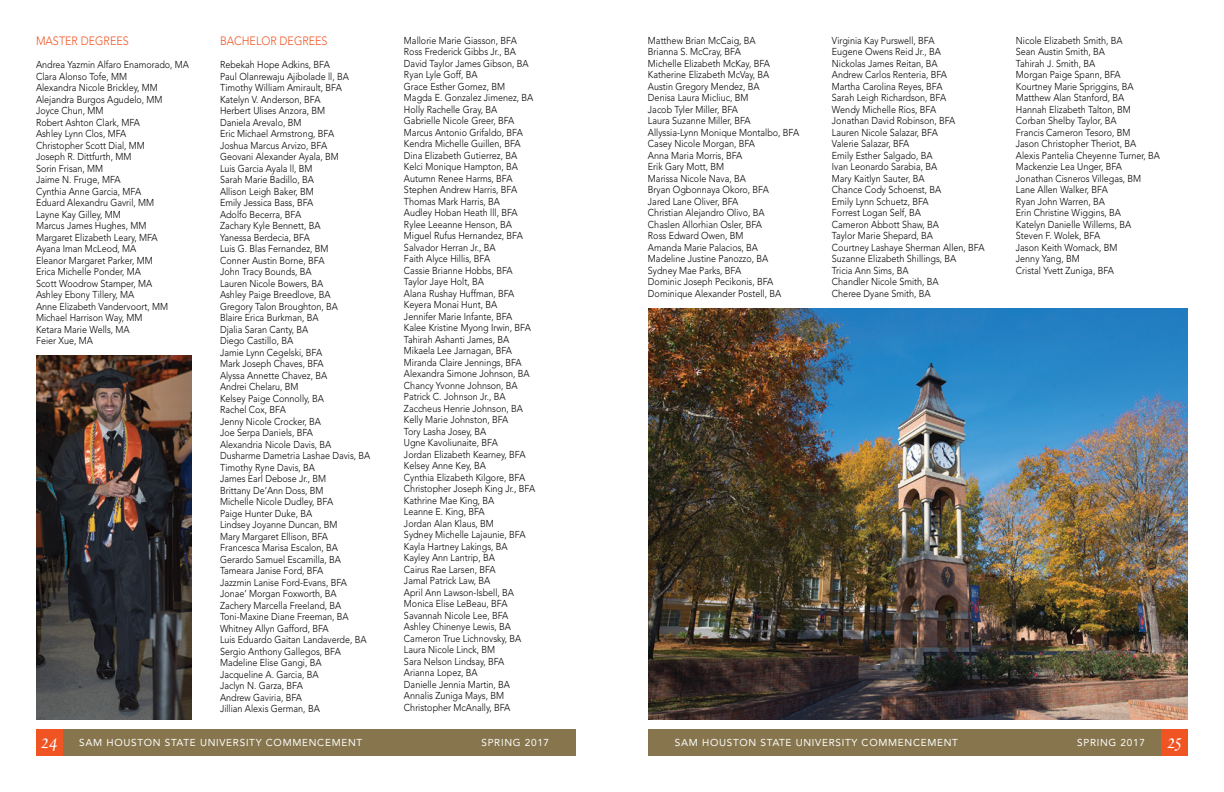
<style>
.page{position:relative;width:1224px;height:792px;background:#fff}
.page>*{position:absolute;margin:0;border:0;box-sizing:border-box;transform-origin:0 0}
.t1{font:24px "Poetica Chancery IV";color:#fff}
.t2{font:300 12px "Avenir";color:#f05423;scale:.9 1}
.t3{font:300 10px/11.5px "Avenir";color:#000;scale:.9 1}
.t4{font:10px "Avenir";letter-spacing:.07em;color:#fff}
</style>
<div class="page">
<div style="left:36px;top:729px;width:540px;height:27px;background:#86754d"></div>
<div style="left:36px;top:729px;width:27px;height:27px;background:#f05423"></div>
<div style="left:648px;top:729px;width:540px;height:27px;background:#86754d"></div>
<div style="left:1161px;top:729px;width:27px;height:27px;background:#f05423"></div>
<img style="left:648px;top:308px;width:540px;height:412px">
<img style="left:36px;top:356px;width:156px;height:364px">
<p class="t2" style="left:36px;top:34px;width:105px">MASTER DEGREES</p>
<p class="t3" style="left:36px;top:59px;width:172px">Andrea Yazmin Alfaro Enamorado, MA<br>Clara Alonso Tofe, MM<br>Alexandra Nicole Brickley, MM<br>Alejandra Burgos Agudelo, MM<br>Joyce Chun, MM<br>Robert Ashton Clark, MFA<br>Ashley Lynn Clos, MFA<br>Christopher Scott Dial, MM<br>Joseph R. Dittfurth, MM<br>Sorin Frisan, MM<br>Jaime N. Fruge, MFA<br>Cynthia Anne Garcia, MFA<br>Eduard Alexandru Gavril, MM<br>Layne Kay Gilley, MM<br>Marcus James Hughes, MM<br>Margaret Elizabeth Leary, MFA<br>Ayana Iman McLeod, MA<br>Eleanor Margaret Parker, MM<br>Erica Michelle Ponder, MA<br>Scott Woodrow Stamper, MA<br>Ashley Ebony Tillery, MA<br>Anne Elizabeth Vandervoort, MM<br>Michael Harrison Way, MM<br>Ketara Marie Wells, MA<br>Feier Xue, MA</p>
<p class="t2" style="left:220px;top:34px;width:121px">BACHELOR DEGREES</p>
<p class="t3" style="left:220px;top:59px;width:169px">Rebekah Hope Adkins, BFA<br>Paul Olanrewaju Ajibolade ll, BA<br>Timothy William Amirault, BFA<br>Katelyn V. Anderson, BFA<br>Herbert Ulises Anzora, BM<br>Daniela Arevalo, BM<br>Eric Michael Armstrong, BFA<br>Joshua Marcus Arvizo, BFA<br>Geovani Alexander Ayala, BM<br>Luis Garcia Ayala ll, BM<br>Sarah Marie Badillo, BA<br>Allison Leigh Baker, BM<br>Emily Jessica Bass, BFA<br>Adolfo Becerra, BFA<br>Zachary Kyle Bennett, BA<br>Yanessa Berdecia, BFA<br>Luis G. Blas Fernandez, BM<br>Conner Austin Borne, BFA<br>John Tracy Bounds, BA<br>Lauren Nicole Bowers, BA<br>Ashley Paige Breedlove, BA<br>Gregory Talon Broughton, BA<br>Blaire Erica Burkman, BA<br>Djalia Saran Canty, BA<br>Diego Castillo, BA<br>Jamie Lynn Cegelski, BFA<br>Mark Joseph Chaves, BFA<br>Alyssa Annette Chavez, BA<br>Andrei Chelaru, BM<br>Kelsey Paige Connolly, BA<br>Rachel Cox, BFA<br>Jenny Nicole Crocker, BA<br>Joe Serpa Daniels, BFA<br>Alexandria Nicole Davis, BA<br>Dusharme Dametria Lashae Davis, BA<br>Timothy Ryne Davis, BA<br>James Earl Debose Jr., BM<br>Brittany De’Ann Doss, BM<br>Michelle Nicole Dudley, BFA<br>Paige Hunter Duke, BA<br>Lindsey Joyanne Duncan, BM<br>Mary Margaret Ellison, BFA<br>Francesca Marisa Escalon, BA<br>Gerardo Samuel Escamilla, BA<br>Tameara Janise Ford, BFA<br>Jazzmin Lanise Ford-Evans, BFA<br>Jonae’ Morgan Foxworth, BA<br>Zachery Marcella Freeland, BA<br>Toni-Maxine Diane Freeman, BA<br>Whitney Allyn Gafford, BFA<br>Luis Eduardo Gaitan Landaverde, BA<br>Sergio Anthony Gallegos, BFA<br>Madeline Elise Gangi, BA<br>Jacqueline A. Garcia, BA<br>Jaclyn N. Garza, BFA<br>Andrew Gaviria, BFA<br>Jillian Alexis German, BA</p>
<p class="t3" style="left:404px;top:34px;width:147px">Mallorie Marie Giasson, BFA<br>Ross Frederick Gibbs Jr., BA<br>David Taylor James Gibson, BA<br>Ryan Lyle Goff, BA<br>Grace Esther Gomez, BM<br>Magda E. Gonzalez Jimenez, BA<br>Holly Rachelle Gray, BA<br>Gabrielle Nicole Greer, BFA<br>Marcus Antonio Grifaldo, BFA<br>Kendra Michelle Guillen, BFA<br>Dina Elizabeth Gutierrez, BA<br>Kelci Monique Hampton, BA<br>Autumn Renee Harms, BFA<br>Stephen Andrew Harris, BFA<br>Thomas Mark Harris, BA<br>Audley Hoban Heath lll, BFA<br>Rylee Leeanne Henson, BA<br>Miguel Rufus Hernandez, BFA<br>Salvador Herran Jr., BA<br>Faith Alyce Hillis, BFA<br>Cassie Brianne Hobbs, BFA<br>Taylor Jaye Holt, BA<br>Alana Rushay Huffman, BFA<br>Keyera Monai Hunt, BA<br>Jennifer Marie Infante, BFA<br>Kalee Kristine Myong Irwin, BFA<br>Tahirah Ashanti James, BA<br>Mikaela Lee Jarnagan, BFA<br>Miranda Claire Jennings, BFA<br>Alexandra Simone Johnson, BA<br>Chancy Yvonne Johnson, BA<br>Patrick C. Johnson Jr., BA<br>Zaccheus Henrie Johnson, BA<br>Kelly Marie Johnston, BFA<br>Tory Lasha Josey, BA<br>Ugne Kavoliunaite, BFA<br>Jordan Elizabeth Kearney, BFA<br>Kelsey Anne Key, BA<br>Cynthia Elizabeth Kilgore, BFA<br>Christopher Joseph King Jr., BFA<br>Kathrine Mae King, BA<br>Leanne E. King, BFA<br>Jordan Alan Klaus, BM<br>Sydney Michelle Lajaunie, BFA<br>Kayla Hartney Lakings, BA<br>Kayley Ann Lantrip, BA<br>Cairus Rae Larsen, BFA<br>Jamal Patrick Law, BA<br>April Ann Lawson-Isbell, BA<br>Monica Elise LeBeau, BFA<br>Savannah Nicole Lee, BFA<br>Ashley Chinenye Lewis, BA<br>Cameron True Lichnovsky, BA<br>Laura Nicole Linck, BM<br>Sara Nelson Lindsay, BFA<br>Arianna Lopez, BA<br>Danielle Jennia Martin, BA<br>Annalis Zuniga Mays, BM<br>Christopher McAnally, BFA</p>
<p class="t3" style="left:648px;top:34px;width:170px">Matthew Brian McCaig, BA<br>Brianna S. McCray, BFA<br>Michelle Elizabeth McKay, BFA<br>Katherine Elizabeth McVay, BA<br>Austin Gregory Mendez, BA<br>Denisa Laura Micliuc, BM<br>Jacob Tyler Miller, BFA<br>Laura Suzanne Miller, BFA<br>Allyssia-Lynn Monique Montalbo, BFA<br>Casey Nicole Morgan, BFA<br>Anna Maria Morris, BFA<br>Erik Gary Mott, BM<br>Marissa Nicole Nava, BA<br>Bryan Ogbonnaya Okoro, BFA<br>Jared Lane Oliver, BFA<br>Christian Alejandro Olivo, BA<br>Chaslen Allorhian Osler, BFA<br>Ross Edward Owen, BM<br>Amanda Marie Palacios, BA<br>Madeline Justine Panozzo, BA<br>Sydney Mae Parks, BFA<br>Dominic Joseph Pecikonis, BFA<br>Dominique Alexander Postell, BA</p>
<p class="t3" style="left:832px;top:34px;width:171px">Virginia Kay Purswell, BFA<br>Eugene Owens Reid Jr., BA<br>Nickolas James Reitan, BA<br>Andrew Carlos Renteria, BFA<br>Martha Carolina Reyes, BFA<br>Sarah Leigh Richardson, BFA<br>Wendy Michelle Rios, BFA<br>Jonathan David Robinson, BFA<br>Lauren Nicole Salazar, BFA<br>Valerie Salazar, BFA<br>Emily Esther Salgado, BA<br>Ivan Leonardo Sarabia, BA<br>Mary Kaitlyn Sauter, BA<br>Chance Cody Schoenst, BA<br>Emily Lynn Schuetz, BFA<br>Forrest Logan Self, BA<br>Cameron Abbott Shaw, BA<br>Taylor Marie Shepard, BA<br>Courtney Lashaye Sherman Allen, BFA<br>Suzanne Elizabeth Shillings, BA<br>Tricia Ann Sims, BA<br>Chandler Nicole Smith, BA<br>Cheree Dyane Smith, BA</p>
<p class="t3" style="left:1016px;top:34px;width:162px">Nicole Elizabeth Smith, BA<br>Sean Austin Smith, BA<br>Tahirah J. Smith, BA<br>Morgan Paige Spann, BFA<br>Kourtney Marie Spriggins, BA<br>Matthew Alan Stanford, BA<br>Hannah Elizabeth Talton, BM<br>Corban Shelby Taylor, BA<br>Francis Cameron Tesoro, BM<br>Jason Christopher Theriot, BA<br>Alexis Pantelia Cheyenne Turner, BA<br>Mackenzie Lea Unger, BFA<br>Jonathan Cisneros Villegas, BM<br>Lane Allen Walker, BFA<br>Ryan John Warren, BA<br>Erin Christine Wiggins, BA<br>Katelyn Danielle Willems, BA<br>Steven F. Wolek, BFA<br>Jason Keith Womack, BM<br>Jenny Yang, BM<br>Cristal Yvett Zuniga, BFA</p>
<h1 class="t1" style="left:41px;top:730px;width:18px">24</h1>
<p class="t4" style="left:79px;top:737px;width:285px">SAM HOUSTON STATE UNIVERSITY COMMENCEMENT</p>
<p class="t4" style="left:481px;top:737px;width:69px">SPRING 2017</p>
<p class="t4" style="left:675px;top:737px;width:285px">SAM HOUSTON STATE UNIVERSITY COMMENCEMENT</p>
<p class="t4" style="left:1077px;top:737px;width:69px">SPRING 2017</p>
<h1 class="t1" style="left:1167px;top:730px;width:16px">25</h1>
</div>
